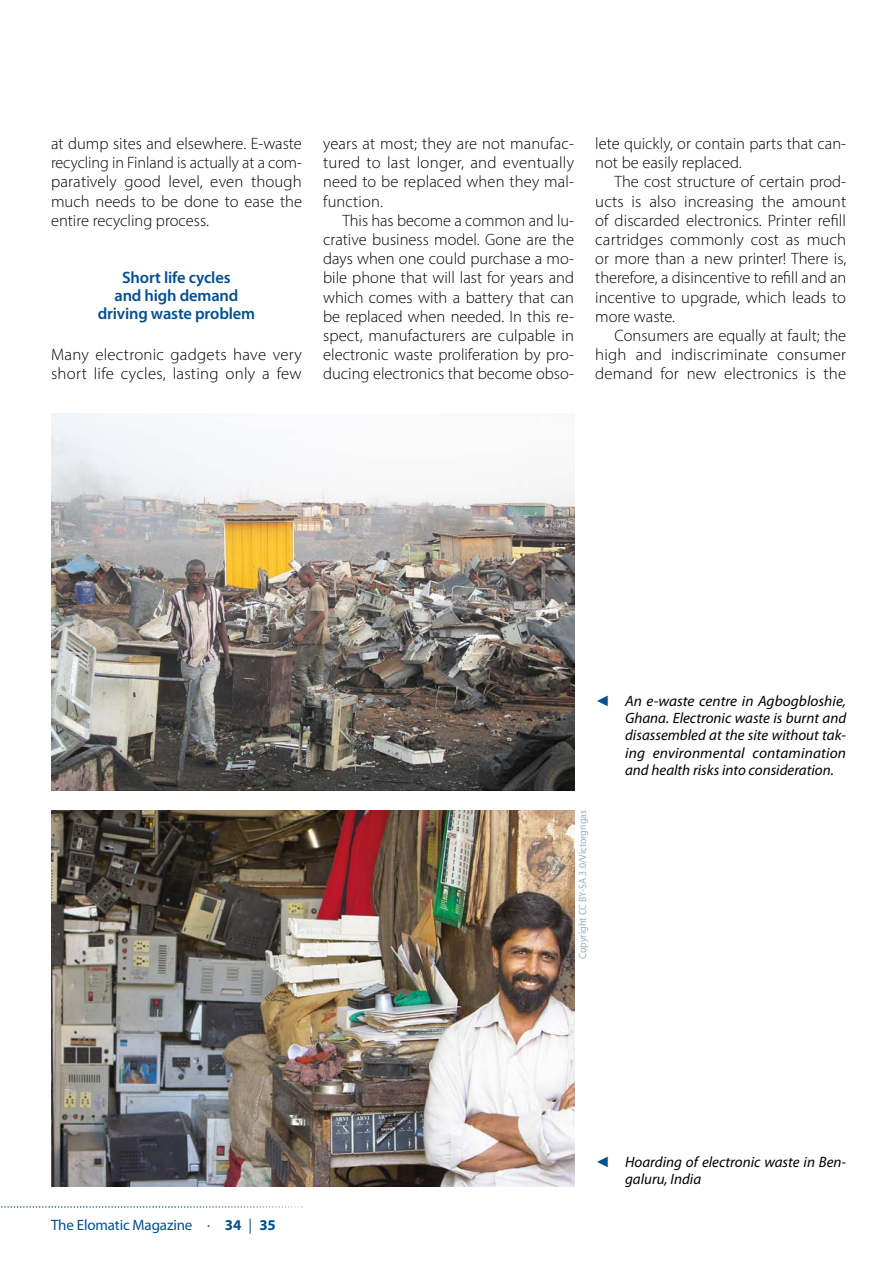
<style>
.page{position:relative;width:893px;height:1263px;background:#fff}
.page>*{position:absolute;margin:0;border:0;box-sizing:border-box;transform-origin:0 0}
._21en_body_with_inde{font:300 16.5px/19.2px "Myriad Pro";color:#000;text-align:justify}
._20en_body{font:300 16.5px/19.2px "Myriad Pro";letter-spacing:.015em;color:#000}
._25en_body_subtitle{font:600 16.5px/18px "Myriad Pro";letter-spacing:-.01em;color:#004f91;text-align:center}
.t1{font:italic 15px/17.2px "Myriad Pro";color:#000;text-align:justify}
._90en_footer_left{font:15px "Myriad Pro";letter-spacing:-.01em;color:#004f91}
._99en_photo_credit{font:10.5px "Myriad Pro";color:#9db0bb;scale:.95 1}
.s1{font-weight:700}
.s2{font-family:"Arial";font-weight:900;font-style:normal;color:#004f91}
</style>
<div class="page">
<svg style="left:1px;top:1206px;width:301px;height:2px"></svg>
<img style="left:51px;top:810px;width:523px;height:376px">
<img style="left:51px;top:414px;width:523px;height:376px">
<p class="_21en_body_with_inde" style="left:51px;top:134px;width:253px">at dump sites and elsewhere. E-waste recycling in Finland is actually at a com&shy;paratively good level, even though much needs to be done to ease the entire recycling process.</p>
<p class="_25en_body_subtitle" style="left:98px;top:268px;width:159px">Short life cycles<br>and high demand driving waste problem</p>
<p class="_20en_body" style="left:51px;top:345px;width:252px">Many electronic gadgets have very short life cycles, lasting only a few</p>
<p class="_20en_body" style="left:323px;top:134px;width:252px;text-align:justify">years at most; they are not manufac&shy;tured to last longer, and eventually need to be replaced when they mal&shy;function.</p>
<p class="_21en_body_with_inde" style="left:323px;top:211px;width:252px;text-indent:19px">This has become a common and lu&shy;crative business model. Gone are the days when one could purchase a mo&shy;bile phone that will last for years and which comes with a battery that can be replaced when needed. In this re&shy;spect, manufacturers are culpable in electronic waste proliferation by pro&shy;ducing electronics that become obso-</p>
<p class="_21en_body_with_inde" style="left:595px;top:134px;width:252px">lete quickly, or contain parts that can&shy;not be easily replaced.</p>
<p class="_21en_body_with_inde" style="left:595px;top:172px;width:252px;text-indent:19px">The cost structure of certain prod&shy;ucts is also increasing the amount of discarded electronics. Printer refill cartridges commonly cost as much or more than a new printer! There is, therefore, a disincentive to refill and an incentive to upgrade, which leads to more waste.</p>
<p class="_21en_body_with_inde" style="left:595px;top:326px;width:252px;text-indent:19px">Consumers are equally at fault; the high and indiscriminate consumer demand for new electronics is the</p>
<p class="_90en_footer_left" style="left:51px;top:1216px;width:226px">The Elomatic Magazine · <span class="s1">34</span> | <span class="s1">35</span></p>
<p class="t1" style="left:625px;top:692px;width:223px;text-indent:-30px"><span class="s2">◄</span> An e-waste centre in Agbogbloshie, Ghana. Electronic waste is burnt and disassembled at the site without tak&shy;ing environmental contamination and health risks into consideration.</p>
<p class="_99en_photo_credit" style="left:576px;top:959px;width:158px;rotate:-90deg">Copyright CC BY-SA 3.0/Victorgrigas</p>
<p class="t1" style="left:625px;top:1153px;width:223px;text-indent:-30px"><span class="s2">◄</span> Hoarding of electronic waste in Ben&shy;galuru, India</p>
</div>
